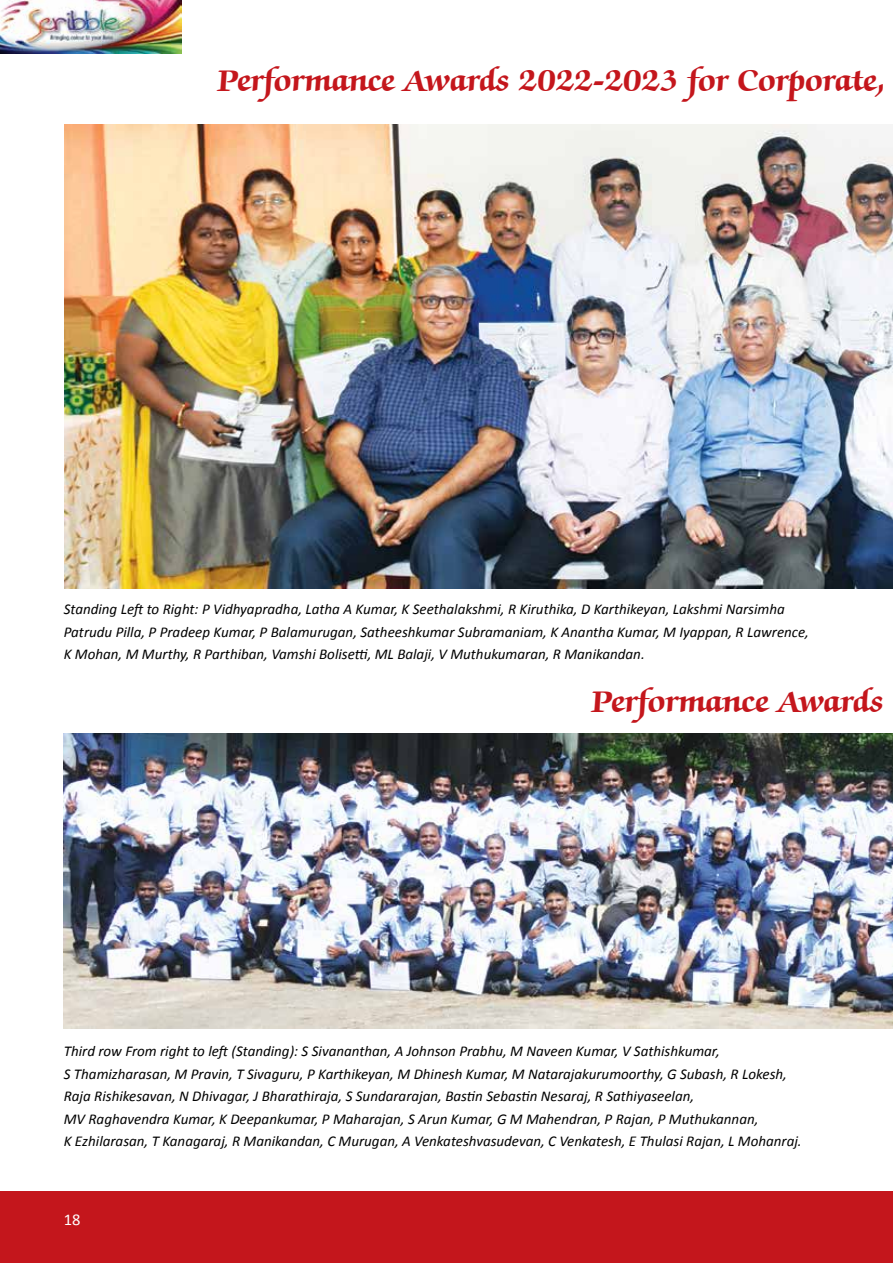
<style>
.page{position:relative;width:893px;height:1263px;background:#fff}
.page>*{position:absolute;margin:0;border:0;box-sizing:border-box;transform-origin:0 0}
.t1{font:700 34.5px "Zapf Chancery IT Cby BT";color:#c4161c}
.t2{font:16.5px "Calibri";color:#fff}
.t3{font:italic 15px/22.5px "Calibri";color:#000}
</style>
<div class="page">
<div style="left:0;top:1191px;width:893px;height:72px;background:#c4161c"></div>
<img style="left:64px;top:733px;width:829px;height:295px">
<img style="left:64px;top:124px;width:829px;height:465px">
<img style="left:0;top:0;width:181px;height:53px">
<h1 class="t1" style="left:218px;top:62px;width:670px">Performance Awards 2022-2023 for Corporate,</h1>
<p class="t3" style="left:64px;top:597px;width:747px">Standing Left to Right: P Vidhyapradha, Latha A Kumar, K Seethalakshmi, R Kiruthika, D Karthikeyan, Lakshmi Narsimha<br>Patrudu Pilla, P Pradeep Kumar, P Balamurugan, Satheeshkumar Subramaniam, K Anantha Kumar, M Iyappan, R Lawrence,<br>K Mohan, M Murthy, R Parthiban, Vamshi Bolisetti, ML Balaji, V Muthukumaran, R Manikandan.</p>
<h1 class="t1" style="left:592px;top:683px;width:293px">Performance Awards</h1>
<p class="t3" style="left:64px;top:1039px;width:739px">Third row From right to left (Standing): S Sivananthan, A Johnson Prabhu, M Naveen Kumar, V Sathishkumar,<br>S Thamizharasan, M Pravin, T Sivaguru, P Karthikeyan, M Dhinesh Kumar, M Natarajakurumoorthy, G Subash, R Lokesh, Raja Rishikesavan, N Dhivagar, J Bharathiraja, S Sundararajan, Bastin Sebastin Nesaraj, R Sathiyaseelan,<br>MV Raghavendra Kumar, K Deepankumar, P Maharajan, S Arun Kumar, G M Mahendran, P Rajan, P Muthukannan,<br>K Ezhilarasan, T Kanagaraj, R Manikandan, C Murugan, A Venkateshvasudevan, C Venkatesh, E Thulasi Rajan, L Mohanraj.</p>
<p class="t2" style="left:64px;top:1209px;width:18px">18</p>
</div>
